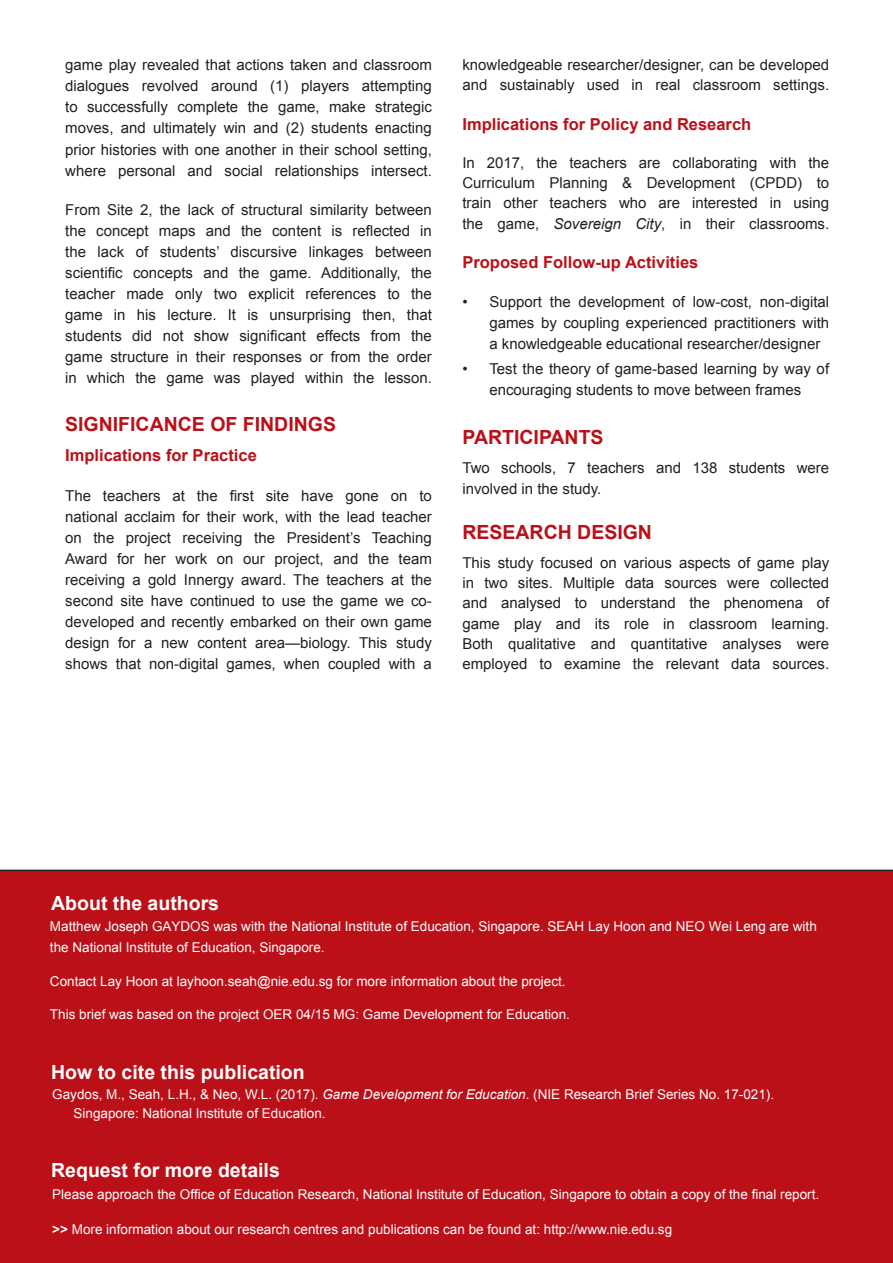
<style>
.page{position:relative;width:893px;height:1263px;background:#fff}
.page>*{position:absolute;margin:0;border:0;box-sizing:border-box;transform-origin:0 0}
.t1{font:700 19.5px "Arial";color:#fff}
.t2{font:700 19.5px "Arial";color:#bb1018}
.t3{font:700 16.5px "Arial";color:#bb1018}
.t4{font:15px/21.1px "Arial";color:#231f20;text-align:justify}
.t5{font:13.5px/21px "Arial";color:#fff}
.s1{font-style:italic}
.s2{font-weight:700}
</style>
<div class="page">
<div style="left:0;top:870px;width:893px;height:393px;background:#bb1018"></div>
<p class="t4" style="left:65px;top:55px;width:368px">game play revealed that actions taken and classroom dialogues revolved around (1) players attempting to successfully complete the game, make strategic moves, and ultimately win and (2) students enacting prior histories with one another in their school setting, where personal and social relationships intersect.</p>
<p class="t4" style="left:65px;top:199px;width:368px">From Site 2, the lack of structural similarity between the concept maps and the content is reflected in the lack of students’ discursive linkages between scientific concepts and the game. Additionally, the teacher made only two explicit references to the game in his lecture. It is unsurprising then, that students did not show significant effects from the game structure in their responses or from the order in which the game was played within the lesson.</p>
<h1 class="t2" style="left:65px;top:412px;width:272px">SIGNIFICANCE OF FINDINGS</h1>
<p class="t3" style="left:65px;top:445px;width:193px">Implications for Practice</p>
<p class="t4" style="left:65px;top:485px;width:368px">The teachers at the first site have gone on to national acclaim for their work, with the lead teacher on the project receiving the President’s Teaching Award for her work on our project, and the team receiving a gold Innergy award. The teachers at the second site have continued to use the game we co&shy;developed and recently embarked on their own game design for a new content area—biology. This study shows that non-digital games, when coupled with a</p>
<p class="t4" style="left:462px;top:55px;width:368px;line-height:20.2px">knowledgeable researcher/designer, can be developed and sustainably used in real classroom settings.</p>
<p class="t3" style="left:462px;top:113px;width:290px">Implications for Policy and Research</p>
<p class="t4" style="left:462px;top:153px;width:368px;line-height:20.2px">In 2017, the teachers are collaborating with the Curriculum Planning &amp; Development (CPDD) to train other teachers who are interested in using the game, <span class="s1">Sovereign City</span>, in their classrooms.</p>
<p class="t3" style="left:462px;top:251px;width:237px">Proposed Follow-up Activities</p>
<p class="t4" style="left:489px;top:291px;width:341px;text-indent:-27px">• Support the development of low-cost, non-digital games by coupling experienced practitioners with a knowledgeable educational researcher/designer</p>
<p class="t4" style="left:462px;top:358px;width:368px;text-align:center">• Test the theory of game-based learning by way of encouraging students to move between frames</p>
<h1 class="t2" style="left:462px;top:424px;width:143px">PARTICIPANTS</h1>
<p class="t4" style="left:462px;top:458px;width:368px;line-height:20.2px">Two schools, 7 teachers and 138 students were involved in the study.</p>
<h1 class="t2" style="left:462px;top:519px;width:191px">RESEARCH DESIGN</h1>
<p class="t4" style="left:462px;top:553px;width:368px;line-height:20.2px">This study focused on various aspects of game play in two sites. Multiple data sources were collected and analysed to understand the phenomena of game play and its role in classroom learning.<br>Both qualitative and quantitative analyses were employed to examine the relevant data sources.</p>
<h1 class="t1" style="left:51px;top:891px;width:169px">About the authors</h1>
<p class="t5" style="left:50px;top:916px;width:768px">Matthew Joseph GAYDOS was with the National Institute of Education, Singapore. SEAH Lay Hoon and NEO Wei Leng are with the National Institute of Education, Singapore.</p>
<p class="t5" style="left:50px;top:970px;width:517px">Contact Lay Hoon at layhoon.seah@nie.edu.sg for more information about the project.</p>
<p class="t5" style="left:50px;top:1004px;width:521px">This brief was based on the project OER 04/15 MG: Game Development for Education.</p>
<h1 class="t1" style="left:51px;top:1059px;width:255px">How to cite this publication</h1>
<p class="t5" style="left:74px;top:1084px;width:702px;line-height:19.5px;text-indent:-21px">Gaydos, M., Seah, L.H., &amp; Neo, W.L. (2017). <span class="s1">Game Development for Education</span>. (NIE Research Brief Series No. 17-021).<br>Singapore: National Institute of Education.</p>
<h1 class="t1" style="left:51px;top:1157px;width:230px">Request for more details</h1>
<p class="t5" style="left:52px;top:1184px;width:768px">Please approach the Office of Education Research, National Institute of Education, Singapore to obtain a copy of the final report.</p>
<p class="t5" style="left:52px;top:1219px;width:621px"><span class="s2">&gt;&gt;</span> More information about our research centres and publications can be found at: http://www.nie.edu.sg</p>
</div>
